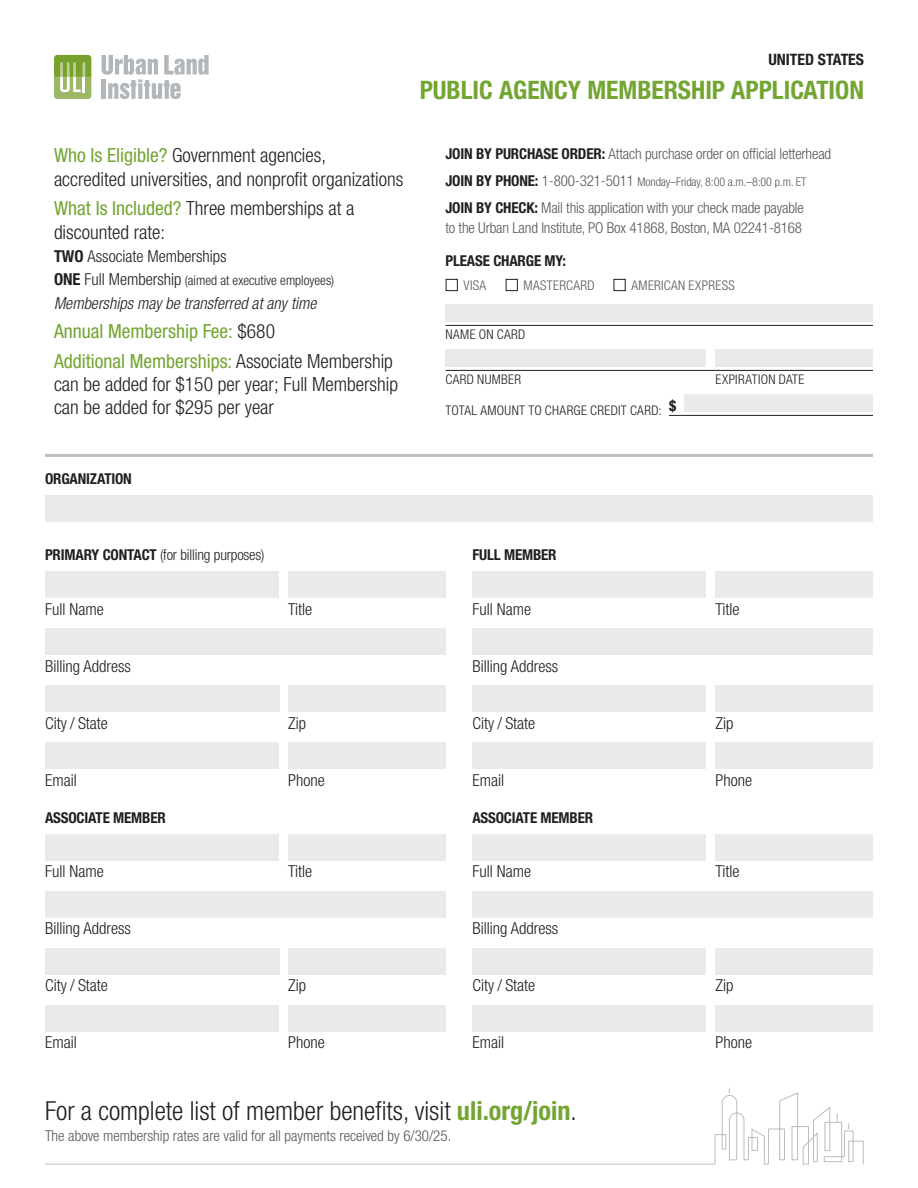
<style>
.page{position:relative;width:918px;height:1188px;background:#fff}
.page>*{position:absolute;margin:0;border:0;box-sizing:border-box;transform-origin:0 0}
.t1{font:300 condensed 26.25px "Helvetica Neue LT Std";color:#231f20}
.t2{font:700 condensed 25.5px "Helvetica Neue LT Std";color:#73a532}
.t3{font:300 condensed 19.5px/23.4px "Helvetica Neue LT Std";color:#231f20}
.t4{font:condensed 19.5px "Helvetica Neue LT Std";color:#73a532}
.t5{font:300 condensed 16.5px "Helvetica Neue LT Std";color:#231f20}
.t6{font:italic 300 condensed 16.5px "Helvetica Neue LT Std";color:#231f20}
.t7{font:700 condensed 15.75px "Helvetica Neue LT Std";color:#231f20}
.t8{font:300 condensed 15px/19.5px "Helvetica Neue LT Std";letter-spacing:-.01em;color:#57585a}
.t9{font:700 condensed 15px "Helvetica Neue LT Std";letter-spacing:-.01em;color:#231f20}
.t10{font:300 condensed 15px "Helvetica Neue LT Std";letter-spacing:-.01em;color:#231f20}
.t11{font:300 condensed 13.5px "Helvetica Neue LT Std";color:#231f20}
.t12{font:300 condensed 13.35px "Helvetica Neue LT Std";letter-spacing:.025em;color:#231f20}
.t13{font:300 condensed 13.35px "Helvetica Neue LT Std";letter-spacing:.025em;color:#57585a}
.t14{font:300 condensed 12px "Helvetica Neue LT Std";letter-spacing:-.01em;color:#57585a}
.s1{font-weight:400;color:#73a532}
.s2{font-weight:700}
.s3{font-weight:700;font-size:16.5px}
.s4{font-size:16.5px}
.s5{font-weight:300;color:#231f20}
.s6{font-weight:700;color:#231f20}
.s7{font-weight:700;font-size:15px;color:#231f20}
.s8{font-size:15px}
.s9{font-weight:700;color:#73a532}
</style>
<div class="page">
<svg style="left:44px;top:1087px;width:820px;height:78px"></svg>
<svg style="left:101px;top:55px;width:108px;height:44px"></svg>
<svg style="left:54px;top:55px;width:37px;height:44px"></svg>
<hr style="left:45px;top:454px;width:828px;height:3px;background:#bcbdc0">
<div style="left:288px;top:571px;width:158px;height:27px;background:#e9eaeb"></div>
<div style="left:288px;top:834px;width:158px;height:27px;background:#e9eaeb"></div>
<div style="left:716px;top:571px;width:157px;height:27px;background:#e9eaeb"></div>
<div style="left:716px;top:834px;width:157px;height:27px;background:#e9eaeb"></div>
<div style="left:45px;top:571px;width:234px;height:27px;background:#e9eaeb"></div>
<div style="left:45px;top:834px;width:234px;height:27px;background:#e9eaeb"></div>
<div style="left:472px;top:571px;width:234px;height:27px;background:#e9eaeb"></div>
<div style="left:472px;top:834px;width:234px;height:27px;background:#e9eaeb"></div>
<div style="left:45px;top:495px;width:828px;height:27px;background:#e9eaeb"></div>
<div style="left:446px;top:304px;width:427px;height:18px;background:#e9eaeb"></div>
<div style="left:446px;top:349px;width:260px;height:18px;background:#e9eaeb"></div>
<div style="left:715px;top:349px;width:158px;height:18px;background:#e9eaeb"></div>
<div style="left:684px;top:394px;width:189px;height:18px;background:#e9eaeb"></div>
<div style="left:45px;top:628px;width:401px;height:27px;background:#e9eaeb"></div>
<div style="left:45px;top:891px;width:401px;height:27px;background:#e9eaeb"></div>
<div style="left:472px;top:628px;width:401px;height:27px;background:#e9eaeb"></div>
<div style="left:472px;top:891px;width:401px;height:27px;background:#e9eaeb"></div>
<div style="left:288px;top:742px;width:158px;height:27px;background:#e9eaeb"></div>
<div style="left:288px;top:1005px;width:158px;height:27px;background:#e9eaeb"></div>
<div style="left:716px;top:742px;width:157px;height:27px;background:#e9eaeb"></div>
<div style="left:716px;top:1005px;width:157px;height:27px;background:#e9eaeb"></div>
<div style="left:45px;top:742px;width:234px;height:27px;background:#e9eaeb"></div>
<div style="left:45px;top:1005px;width:234px;height:27px;background:#e9eaeb"></div>
<div style="left:472px;top:742px;width:234px;height:27px;background:#e9eaeb"></div>
<div style="left:472px;top:1005px;width:234px;height:27px;background:#e9eaeb"></div>
<div style="left:45px;top:685px;width:234px;height:27px;background:#e9eaeb"></div>
<div style="left:45px;top:948px;width:234px;height:27px;background:#e9eaeb"></div>
<div style="left:472px;top:685px;width:234px;height:27px;background:#e9eaeb"></div>
<div style="left:472px;top:948px;width:234px;height:27px;background:#e9eaeb"></div>
<div style="left:288px;top:685px;width:158px;height:27px;background:#e9eaeb"></div>
<div style="left:288px;top:948px;width:158px;height:27px;background:#e9eaeb"></div>
<div style="left:716px;top:685px;width:157px;height:27px;background:#e9eaeb"></div>
<div style="left:716px;top:948px;width:157px;height:27px;background:#e9eaeb"></div>
<hr style="left:446px;top:325px;width:427px;height:1px;background:#231f20">
<hr style="left:446px;top:370px;width:427px;height:1px;background:#231f20">
<div style="left:446px;top:279px;width:12px;height:12px;border:1px solid #231f20"></div>
<div style="left:506px;top:279px;width:12px;height:12px;border:1px solid #231f20"></div>
<div style="left:614px;top:279px;width:12px;height:12px;border:1px solid #231f20"></div>
<hr style="left:669px;top:415px;width:204px;height:1px;background:#231f20">
<p class="t7" style="left:768px;top:50px;width:97px">UNITED STATES</p>
<p class="t2" style="left:420px;top:75px;width:446px">PUBLIC AGENCY MEMBERSHIP APPLICATION</p>
<p class="t3" style="left:54px;top:144px;width:351px"><span class="s1">Who Is Eligible?</span> Government agencies,<br>accredited universities, and nonprofit organizations</p>
<p class="t3" style="left:54px;top:196px;width:302px"><span class="s1">What Is Included?</span> Three memberships at a discounted rate:</p>
<p class="t5" style="left:54px;top:247px;width:174px"><span class="s2">TWO</span> Associate Memberships</p>
<p class="t11" style="left:54px;top:273px;width:282px"><span class="s3">ONE</span> <span class="s4">Full Membership</span> (aimed at executive employees)</p>
<p class="t6" style="left:54px;top:294px;width:268px">Membershipsmaybe transferred atanytime</p>
<p class="t4" style="left:54px;top:320px;width:223px">Annual Membership Fee: <span class="s5">$680</span></p>
<p class="t3" style="left:54px;top:349px;width:346px"><span class="s1">Additional Memberships:</span> Associate Membership can be added for $150 per year; Full Membership can be added for $295 per year</p>
<p class="t8" style="left:446px;top:144px;width:387px"><span class="s6">JOIN BY PURCHASE ORDER:</span> Attach purchase order on official letterhead</p>
<p class="t14" style="left:446px;top:175px;width:362px"><span class="s7">JOIN BY PHONE:</span> <span class="s8">1-800-321-5011</span> Monday–Friday, 8:00 a.m.–8:00 p.m. ET</p>
<p class="t8" style="left:446px;top:198px;width:360px"><span class="s6">JOIN BY CHECK:</span> Mail this application with your check made payable to the Urban Land Institute, PO Box 41868, Boston, MA 02241-8168</p>
<p class="t9" style="left:446px;top:251px;width:122px">PLEASE CHARGE MY:</p>
<p class="t13" style="left:464px;top:277px;width:24px">VISA</p>
<p class="t13" style="left:523px;top:277px;width:73px">MASTERCARD</p>
<p class="t13" style="left:631px;top:277px;width:105px">AMERICAN EXPRESS</p>
<p class="t12" style="left:446px;top:327px;width:81px">NAME ON CARD</p>
<p class="t12" style="left:446px;top:372px;width:77px">CARD NUMBER</p>
<p class="t12" style="left:716px;top:372px;width:91px">EXPIRATION DATE</p>
<p class="t12" style="left:446px;top:403px;width:218px">TOTAL AMOUNT TO CHARGE CREDIT CARD:</p>
<p class="t9" style="left:669px;top:396px;width:9px">$</p>
<p class="t9" style="left:45px;top:470px;width:88px">ORGANIZATION</p>
<p class="t10" style="left:45px;top:546px;width:221px"><span class="s2">PRIMARY CONTACT</span> (for billing purposes)</p>
<p class="t9" style="left:472px;top:546px;width:86px">FULL MEMBER</p>
<p class="t5" style="left:45px;top:599px;width:60px">Full Name</p>
<p class="t5" style="left:288px;top:599px;width:26px">Title</p>
<p class="t5" style="left:472px;top:599px;width:60px">Full Name</p>
<p class="t5" style="left:715px;top:599px;width:26px">Title</p>
<p class="t5" style="left:45px;top:656px;width:87px">Billing Address</p>
<p class="t5" style="left:472px;top:656px;width:87px">Billing Address</p>
<p class="t5" style="left:45px;top:713px;width:64px">City / State</p>
<p class="t5" style="left:288px;top:713px;width:19px">Zip</p>
<p class="t5" style="left:472px;top:713px;width:64px">City / State</p>
<p class="t5" style="left:715px;top:713px;width:19px">Zip</p>
<p class="t5" style="left:45px;top:770px;width:33px">Email</p>
<p class="t5" style="left:288px;top:770px;width:38px">Phone</p>
<p class="t5" style="left:472px;top:770px;width:33px">Email</p>
<p class="t5" style="left:715px;top:770px;width:38px">Phone</p>
<p class="t9" style="left:45px;top:809px;width:122px">ASSOCIATE MEMBER</p>
<p class="t9" style="left:472px;top:809px;width:122px">ASSOCIATE MEMBER</p>
<p class="t5" style="left:45px;top:862px;width:60px">Full Name</p>
<p class="t5" style="left:288px;top:862px;width:26px">Title</p>
<p class="t5" style="left:472px;top:862px;width:60px">Full Name</p>
<p class="t5" style="left:715px;top:862px;width:26px">Title</p>
<p class="t5" style="left:45px;top:919px;width:87px">Billing Address</p>
<p class="t5" style="left:472px;top:919px;width:87px">Billing Address</p>
<p class="t5" style="left:45px;top:976px;width:64px">City / State</p>
<p class="t5" style="left:288px;top:976px;width:19px">Zip</p>
<p class="t5" style="left:472px;top:976px;width:64px">City / State</p>
<p class="t5" style="left:715px;top:976px;width:19px">Zip</p>
<p class="t5" style="left:45px;top:1033px;width:33px">Email</p>
<p class="t5" style="left:288px;top:1033px;width:38px">Phone</p>
<p class="t5" style="left:472px;top:1033px;width:33px">Email</p>
<p class="t5" style="left:715px;top:1033px;width:38px">Phone</p>
<p class="t1" style="left:45px;top:1096px;width:533px">For a complete list of member benefits, visit <span class="s9">uli.org/join</span>.</p>
<p class="t8" style="left:45px;top:1126px;width:408px">The above membership rates are valid for all payments received by 6/30/25.</p>
</div>
